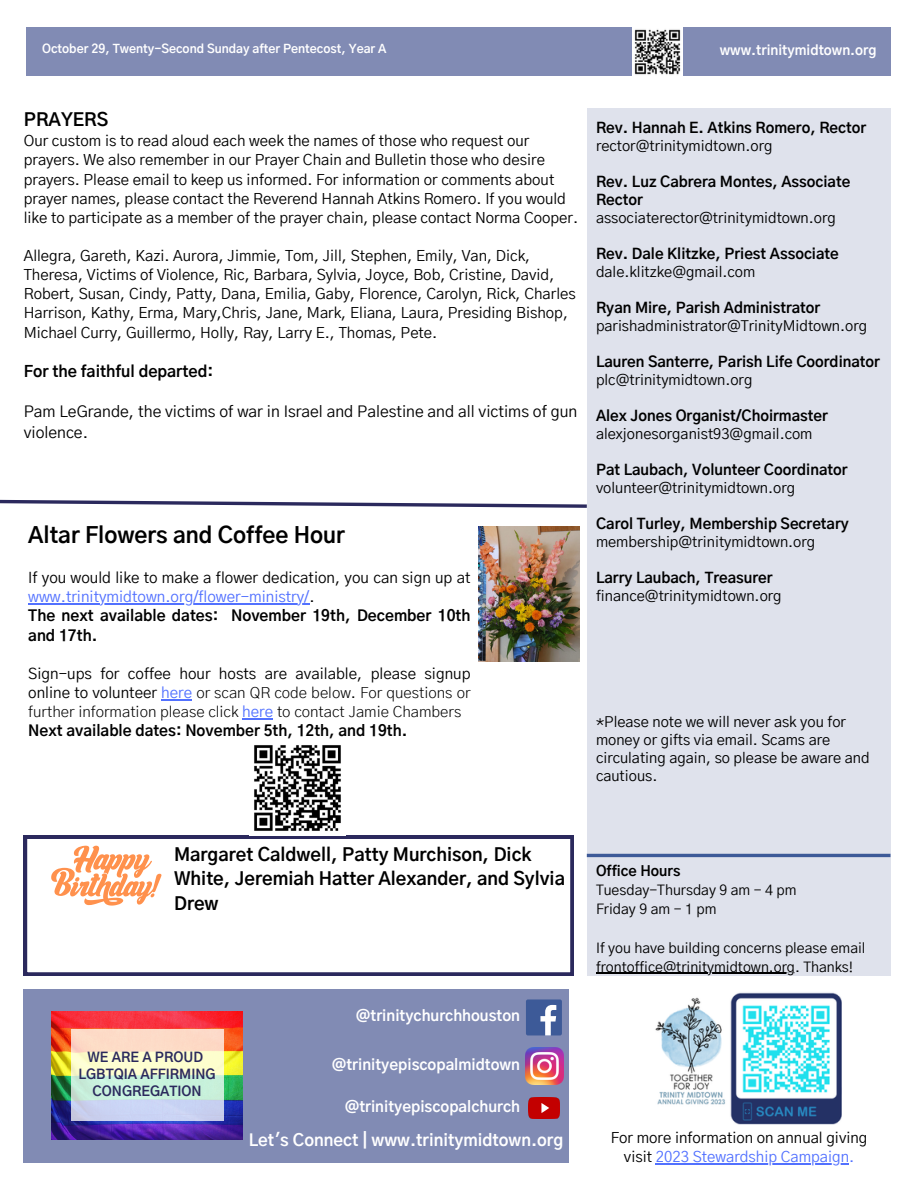
<style>
.page{position:relative;width:918px;height:1188px;background:#fff}
.page>*{position:absolute;margin:0;border:0;box-sizing:border-box;transform-origin:0 0}
.t1{font:700 22.05px "Gothic A1";color:#000}
.t2{font:700 18px/24.8px "Gothic A1";color:#000}
.t3{font:700 16.5px "Gothic A1";color:#fff}
.t4{font:15.75px/20.2px "Gothic A1";color:#000}
.t5{font:700 15.75px "Gothic A1";color:#000}
.t6{font:300 15.15px/19.2px "Gothic A1";color:#000;text-align:justify}
.t7{font:700 15.15px/19.2px "Gothic A1";color:#000}
.t8{font:15.15px/19.2px "Gothic A1";color:#000}
.t9{font:15px/19.2px "Gothic A1";color:#000}
.t10{font:700 15px "Gothic A1";color:#fff}
.t11{font:14.7px/18px "Gothic A1";color:#000}
.t12{font:700 14.7px/18px "Gothic A1";color:#000}
.t13{font:14.1px/19.2px "Gothic A1";color:#000}
.t14{font:700 14.1px "Gothic A1";color:#000}
.t15{font:700 13.5px/16.8px "Gothic A1";color:#2b295d;text-align:center}
.t16{font:700 13.5px "Gothic A1";color:#fff}
.t17{font:700 12px "Gothic A1";color:#fff}
.s1{color:#5271ff}
.s2{font-weight:400}
.s3{font-weight:400;color:#5271ff}
</style>
<div class="page">
<div style="left:27px;top:27px;width:864px;height:49px;background:#818bb4"></div>
<svg style="left:24px;top:836px;width:550px;height:139px"></svg>
<img style="left:478px;top:527px;width:102px;height:135px">
<div style="left:24px;top:989px;width:545px;height:174px;background:#818bb4"></div>
<img style="left:529px;top:1097px;width:30px;height:21px">
<div style="left:526px;top:999px;width:36px;height:36px;background:#3d5a98;border-radius:2px"></div>
<svg style="left:540px;top:1005px;width:16px;height:30px"></svg>
<img style="left:526px;top:1048px;width:37px;height:37px">
<img style="left:51px;top:1012px;width:191px;height:128px">
<svg style="left:71px;top:1030px;width:152px;height:91px;background:#e2e7d8"></svg>
<svg style="left:51px;top:846px;width:110px;height:59px"></svg>
<div style="left:587px;top:108px;width:304px;height:868px;background:#dfe2ec"></div>
<hr style="left:587px;top:854px;width:304px;height:3px;background:#3d5a98">
<img style="left:633px;top:27px;width:49px;height:49px">
<svg style="left:0;top:499px;width:587px;height:9px"></svg>
<img style="left:655px;top:992px;width:187px;height:133px">
<img style="left:254px;top:745px;width:87px;height:86px">
<hr style="left:28px;top:603px;width:281px;height:2px;background:#5271ff">
<hr style="left:161px;top:699px;width:31px;height:1px;background:#5271ff">
<hr style="left:242px;top:718px;width:31px;height:1px;background:#5271ff">
<hr style="left:596px;top:973px;width:199px;height:1px;background:#000">
<hr style="left:656px;top:1164px;width:193px;height:1px;background:#5271ff">
<p class="t17" style="left:42px;top:44px;width:346px">October 29, Twenty-Second Sunday after Pentecost, Year A</p>
<p class="t16" style="left:720px;top:44px;width:158px">www.trinitymidtown.org</p>
<p class="t2" style="left:24px;top:108px;width:86px">PRAYERS</p>
<p class="t9" style="left:24px;top:132px;width:556px">Our custom is to read aloud each week the names of those who request our prayers. We also remember in our Prayer Chain and Bulletin those who desire prayers. Please email to keep us informed. For information or comments about prayer names, please contact the Reverend Hannah Atkins Romero. If you would like to participate as a member of the prayer chain, please contact Norma Cooper.</p>
<p class="t9" style="left:24px;top:247px;width:532px">Allegra, Gareth, Kazi. Aurora, Jimmie, Tom, Jill, Stephen, Emily, Van, Dick,<br>Theresa, Victims of Violence, Ric, Barbara, Sylvia, Joyce, Bob, Cristine, David,</p>
<p class="t9" style="left:24px;top:285px;width:553px">Robert, Susan, Cindy, Patty, Dana, Emilia, Gaby, Florence, Carolyn, Rick, Charles</p>
<p class="t9" style="left:24px;top:304px;width:546px">Harrison, Kathy, Erma, Mary,Chris, Jane, Mark, Eliana, Laura, Presiding Bishop,<br>Michael Curry, Guillermo, Holly, Ray, Larry E., Thomas, Pete.</p>
<p class="t5" style="left:24px;top:364px;width:191px">For the faithful departed:</p>
<p class="t4" style="left:24px;top:403px;width:555px">Pam LeGrande, the victims of war in Israel and Palestine and all victims of gun violence.</p>
<p class="t1" style="left:28px;top:525px;width:318px">Altar Flowers and Coffee Hour</p>
<p class="t8" style="left:28px;top:569px;width:444px">If you would like to make a flower dedication, you can sign up at <span class="s1">www.trinitymidtown.org/flower-ministry/</span>.</p>
<p class="t7" style="left:28px;top:607px;width:444px">The next available dates: November 19th, December 10th and 17th.</p>
<p class="t6" style="left:28px;top:665px;width:444px"><span class="s2">Sign-ups for coffee hour hosts are available, please signup online to volunteer</span> <span class="s3">here</span> or scan QR code below. For questions or further information please click <span class="s3">here</span> to contact Jamie Chambers</p>
<p class="t7" style="left:28px;top:722px;width:381px">Next available dates: November 5th, 12th, and 19th.</p>
<p class="t12" style="left:596px;top:119px;width:272px">Rev. Hannah E. Atkins Romero, Rector</p>
<p class="t11" style="left:596px;top:137px;width:178px">rector@trinitymidtown.org</p>
<p class="t12" style="left:596px;top:173px;width:256px">Rev. Luz Cabrera Montes, Associate<br>Rector</p>
<p class="t11" style="left:596px;top:209px;width:241px">associaterector@trinitymidtown.org</p>
<p class="t12" style="left:596px;top:245px;width:244px">Rev. Dale Klitzke, Priest Associate</p>
<p class="t11" style="left:596px;top:263px;width:161px">dale.klitzke@gmail.com</p>
<p class="t12" style="left:596px;top:299px;width:226px">Ryan Mire, Parish Administrator</p>
<p class="t11" style="left:596px;top:317px;width:273px">parishadministrator@TrinityMidtown.org</p>
<p class="t12" style="left:596px;top:353px;width:285px">Lauren Santerre, Parish Life Coordinator</p>
<p class="t11" style="left:596px;top:371px;width:158px">plc@trinitymidtown.org</p>
<p class="t12" style="left:596px;top:407px;width:233px">Alex Jones Organist/Choirmaster</p>
<p class="t11" style="left:596px;top:425px;width:218px">alexjonesorganist93@gmail.com</p>
<p class="t12" style="left:596px;top:461px;width:253px">Pat Laubach, Volunteer Coordinator</p>
<p class="t11" style="left:596px;top:479px;width:201px">volunteer@trinitymidtown.org</p>
<p class="t12" style="left:596px;top:515px;width:254px">Carol Turley, Membership Secretary</p>
<p class="t11" style="left:596px;top:533px;width:221px">membership@trinitymidtown.org</p>
<p class="t12" style="left:596px;top:569px;width:178px">Larry Laubach, Treasurer</p>
<p class="t11" style="left:596px;top:587px;width:187px">finance@trinitymidtown.org</p>
<p class="t11" style="left:596px;top:713px;width:275px">*Please note we will never ask you for money or gifts via email. Scams are circulating again, so please be aware and cautious.</p>
<p class="t2" style="left:174px;top:843px;width:392px">Margaret Caldwell, Patty Murchison, Dick<br>White, Jeremiah Hatter Alexander, and Sylvia<br>Drew</p>
<p class="t15" style="left:87px;top:1050px;width:117px">WE ARE A PROUD</p>
<p class="t15" style="left:79px;top:1067px;width:139px">LGBTQIA AFFIRMING<br>CONGREGATION</p>
<p class="t10" style="left:356px;top:1009px;width:166px">@trinitychurchhouston</p>
<p class="t10" style="left:332px;top:1058px;width:190px">@trinityepiscopalmidtown</p>
<p class="t10" style="left:345px;top:1100px;width:177px">@trinityepiscopalchurch</p>
<p class="t3" style="left:249px;top:1132px;width:316px">Let's Connect | www.trinitymidtown.org</p>
<p class="t14" style="left:596px;top:865px;width:86px">Office Hours</p>
<p class="t13" style="left:596px;top:881px;width:202px">Tuesday-Thursday 9 am - 4 pm</p>
<p class="t13" style="left:596px;top:901px;width:122px">Friday 9 am - 1 pm</p>
<p class="t13" style="left:596px;top:939px;width:271px">If you have building concerns please email frontoffice@trinitymidtown.org. Thanks!</p>
<p class="t9" style="left:611px;top:1129px;width:258px;text-align:center">For more information on annual giving visit <span class="s1">2023 Stewardship Campaign.</span></p>
</div>
